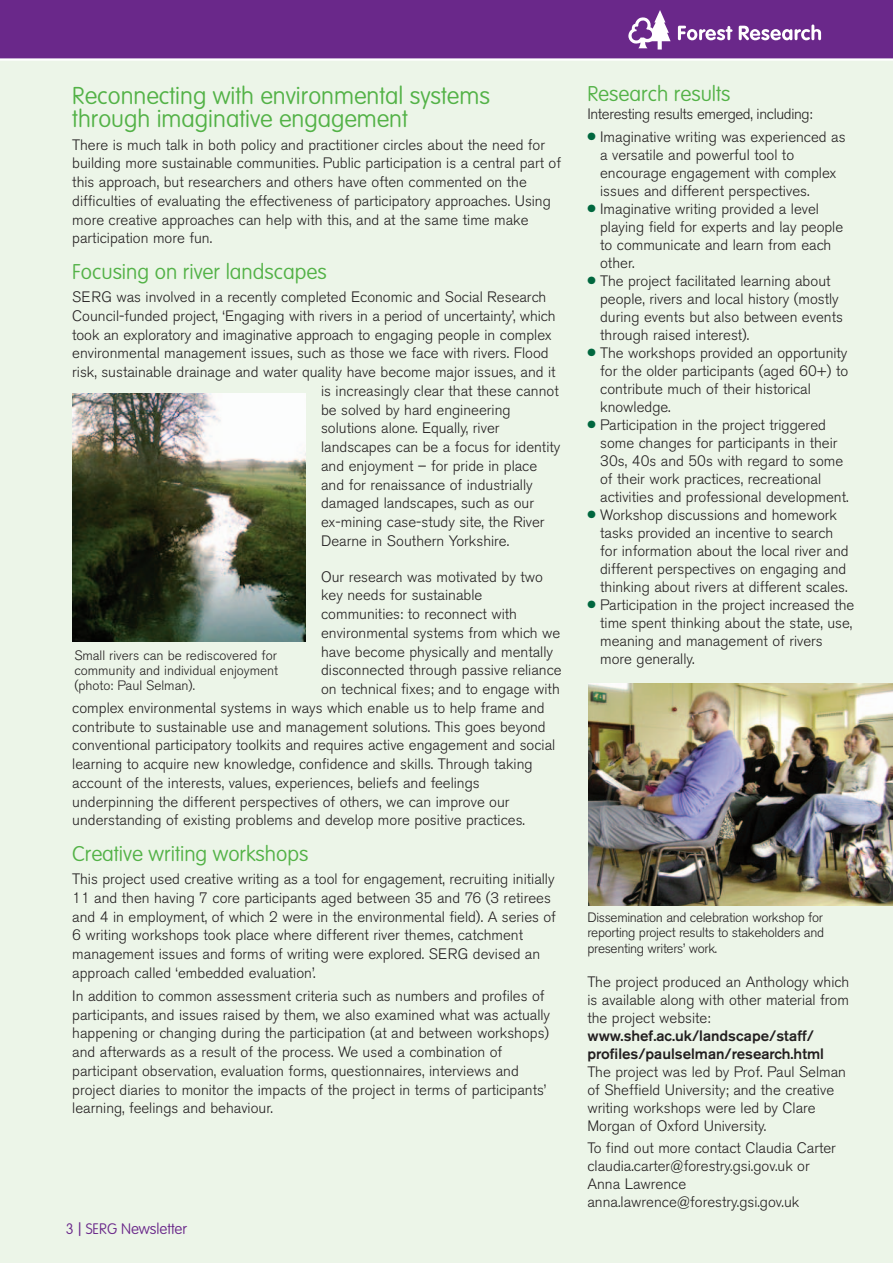
<style>
.page{position:relative;width:893px;height:1263px;background:#ecf5e8}
.page>*{position:absolute;margin:0;border:0;box-sizing:border-box;transform-origin:0 0}
.t1{font:100 24px/23px "VAG Rounded";color:#53b247}
.t2{font:100 21px "VAG Rounded";color:#53b247}
.t3{font:300 15px/18px "Akzidenz Grotesk BE";color:#231f20}
.t4{font:500 15px/18px "Akzidenz Grotesk BE";color:#231f20}
.t5{font:300 15px "Akzidenz Grotesk BE";letter-spacing:-.025em;color:#231f20}
.t6{font:100 15px "VAG Rounded";color:#6a288a}
.t7{font:300 13.5px/15.5px "Akzidenz Grotesk BE";letter-spacing:-.02em;color:#231f20;text-align:justify}
.s1{font-size:18px}
.s2{color:#00673e}
</style>
<div class="page">
<div style="left:0;top:0;width:893px;height:60px;background:#6a288a"></div>
<svg style="left:678px;top:26px;width:54px;height:14px"></svg>
<svg style="left:739px;top:24px;width:82px;height:16px"></svg>
<svg style="left:628px;top:10px;width:43px;height:40px"></svg>
<hr style="left:0;top:58px;width:893px;height:3px;background:#fff">
<img style="left:72px;top:393px;width:233px;height:249px">
<img style="left:588px;top:683px;width:305px;height:223px">
<h1 class="t1" style="left:72px;top:85px;width:419px">Reconnecting with environmental systems through imaginative engagement</h1>
<p class="t3" style="left:72px;top:137px;width:490px;line-height:18.8px">There is much talk in both policy and practitioner circles about the need for building more sustainable communities. Public participation is a central part of this approach, but researchers and others have often commented on the difficulties of evaluating the effectiveness of participatory approaches. Using more creative approaches can help with this, and at the same time make participation more fun.</p>
<h2 class="t2" style="left:72px;top:263px;width:256px">Focusing on river landscapes</h2>
<p class="t3" style="left:72px;top:289px;width:485px;line-height:18.8px">SERG was involved in a recently completed Economic and Social Research Council-funded project, ‘Engaging with rivers in a period of uncertainty’, which took an exploratory and imaginative approach to engaging people in complex environmental management issues, such as those we face with rivers. Flood risk, sustainable drainage and water quality have become major issues, and it</p>
<p class="t3" style="left:321px;top:383px;width:241px;line-height:18.8px">is increasingly clear that these cannot be solved by hard engineering solutions alone. Equally, river landscapes can be a focus for identity and enjoyment – for pride in place and for renaissance of industrially damaged landscapes, such as our ex-mining case-study site, the River Dearne in Southern Yorkshire.</p>
<p class="t3" style="left:321px;top:569px;width:223px">Our research was motivated by two</p>
<p class="t3" style="left:321px;top:588px;width:163px">key needs for sustainable</p>
<p class="t3" style="left:321px;top:607px;width:197px">communities: to reconnect with</p>
<p class="t3" style="left:321px;top:625px;width:241px">environmental systems from which we</p>
<p class="t3" style="left:321px;top:644px;width:233px">have become physically and mentally</p>
<p class="t3" style="left:321px;top:663px;width:242px">disconnected through passive reliance</p>
<p class="t3" style="left:321px;top:682px;width:240px">on technical fixes; and to engage with</p>
<p class="t3" style="left:72px;top:700px;width:474px">complex environmental systems in ways which enable us to help frame and</p>
<p class="t3" style="left:72px;top:719px;width:475px">contribute to sustainable use and management solutions. This goes beyond</p>
<p class="t3" style="left:72px;top:738px;width:485px">conventional participatory toolkits and requires active engagement and social</p>
<p class="t3" style="left:72px;top:757px;width:462px">learning to acquire new knowledge, confidence and skills. Through taking</p>
<p class="t3" style="left:72px;top:775px;width:409px">account of the interests, values, experiences, beliefs and feelings</p>
<p class="t3" style="left:72px;top:794px;width:439px">underpinning the different perspectives of others, we can improve our</p>
<p class="t3" style="left:72px;top:813px;width:454px">understanding of existing problems and develop more positive practices.</p>
<h2 class="t2" style="left:72px;top:845px;width:238px">Creative writing workshops</h2>
<p class="t3" style="left:72px;top:871px;width:485px;line-height:18.8px">This project used creative writing as a tool for engagement, recruiting initially 11 and then having 7 core participants aged between 35 and 76 (3 retirees and 4 in employment, of which 2 were in the environmental field). A series of 6 writing workshops took place where different river themes, catchment management issues and forms of writing were explored. SERG devised an approach called ‘embedded evaluation’.</p>
<p class="t3" style="left:72px;top:988px;width:479px;line-height:18.8px">In addition to common assessment criteria such as numbers and profiles of participants, and issues raised by them, we also examined what was actually happening or changing during the participation (at and between workshops) and afterwards as a result of the process. We used a combination of participant observation, evaluation forms, questionnaires, interviews and project diaries to monitor the impacts of the project in terms of participants’ learning, feelings and behaviour.</p>
<p class="t7" style="left:74px;top:649px;width:205px">Small rivers can be rediscovered for community and individual enjoyment (photo: Paul Selman).</p>
<p class="t6" style="left:66px;top:1223px;width:123px">3 <span class="s1">|</span> SERG Newsletter</p>
<h2 class="t2" style="left:587px;top:85px;width:145px">Research results</h2>
<p class="t5" style="left:587px;top:109px;width:227px">Interesting results emerged, including:</p>
<p class="t3" style="left:600px;top:129px;width:247px;text-indent:-13px"><span class="s2">●</span> Imaginative writing was experienced as a versatile and powerful tool to encourage engagement with complex issues and different perspectives.</p>
<p class="t3" style="left:600px;top:201px;width:245px;text-indent:-13px"><span class="s2">●</span> Imaginative writing provided a level playing field for experts and lay people to communicate and learn from each other.</p>
<p class="t3" style="left:600px;top:273px;width:244px;text-indent:-13px"><span class="s2">●</span> The project facilitated learning about people, rivers and local history (mostly during events but also between events through raised interest).</p>
<p class="t3" style="left:600px;top:345px;width:250px;text-indent:-13px"><span class="s2">●</span> The workshops provided an opportunity for the older participants (aged 60+) to contribute much of their historical knowledge.</p>
<p class="t3" style="left:600px;top:417px;width:250px;text-indent:-13px"><span class="s2">●</span> Participation in the project triggered some changes for participants in their 30s, 40s and 50s with regard to some of their work practices, recreational activities and professional development.</p>
<p class="t3" style="left:600px;top:507px;width:250px;text-indent:-13px"><span class="s2">●</span> Workshop discussions and homework tasks provided an incentive to search for information about the local river and different perspectives on engaging and thinking about rivers at different scales.</p>
<p class="t3" style="left:600px;top:597px;width:256px;text-indent:-13px"><span class="s2">●</span> Participation in the project increased the time spent thinking about the state, use, meaning and management of rivers more generally.</p>
<p class="t7" style="left:587px;top:911px;width:238px">Dissemination and celebration workshop for reporting project results to stakeholders and presenting writers’ work.</p>
<p class="t3" style="left:587px;top:974px;width:263px;text-align:justify">The project produced an Anthology which is available along with other material from the project website:</p>
<p class="t4" style="left:587px;top:1027px;width:238px">www.shef.ac.uk/landscape/staff/ profiles/paulselman/research.html</p>
<p class="t3" style="left:587px;top:1064px;width:260px">The project was led by Prof. Paul Selman of Sheffield University; and the creative writing workshops were led by Clare Morgan of Oxford University.</p>
<p class="t3" style="left:587px;top:1140px;width:250px">To find out more contact Claudia Carter claudia.carter@forestry.gsi.gov.uk or Anna Lawrence anna.lawrence@forestry.gsi.gov.uk</p>
</div>
